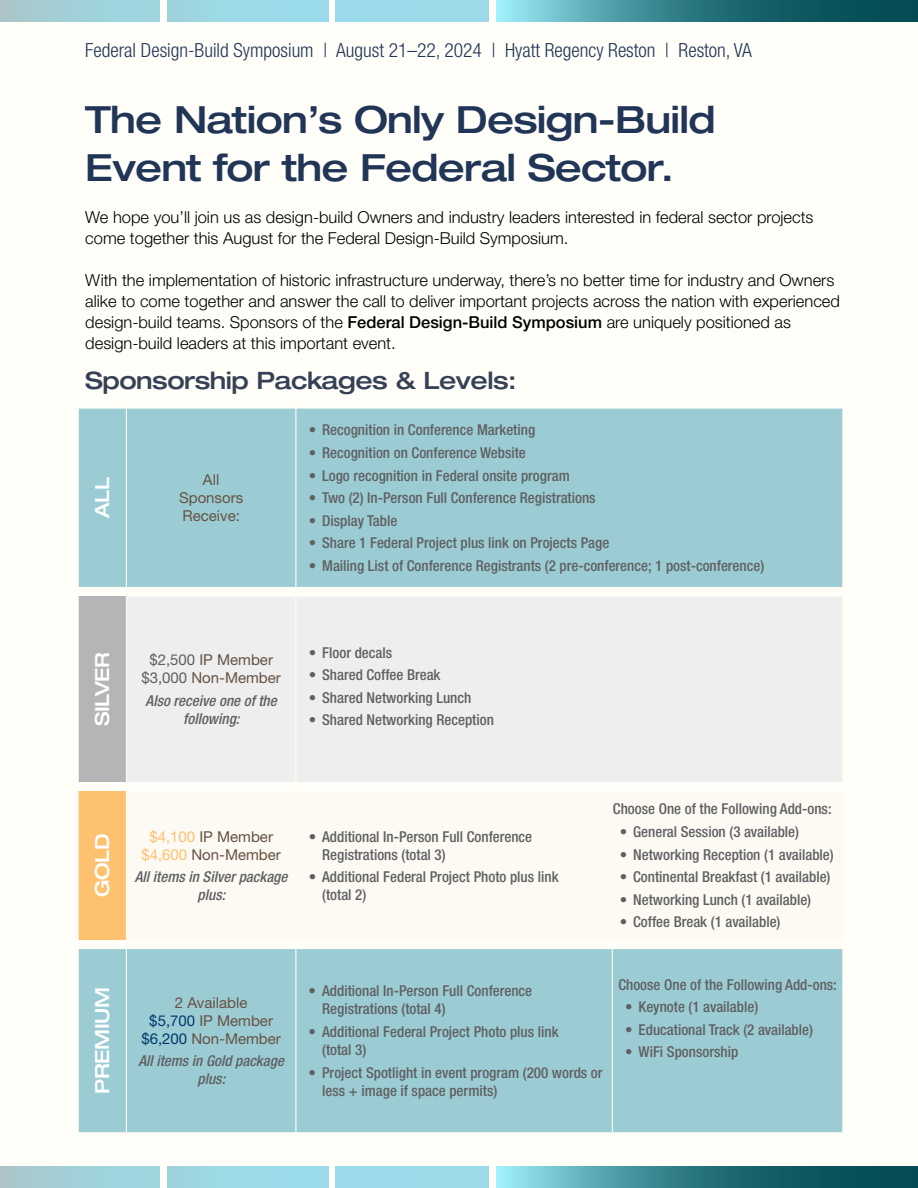
<style>
.page{position:relative;width:918px;height:1188px;background:#fffef9}
.page>*{position:absolute;margin:0;border:0;box-sizing:border-box;transform-origin:0 0}
.t1{font:500 expanded 37.5px/48.6px "Helvetica Neue LT Std";letter-spacing:-.02em;color:#213556}
.t2{font:500 expanded 24px "Helvetica Neue LT Std";letter-spacing:-.02em;color:#364156}
.t3{font:300 condensed 19.5px "Helvetica Neue LT Std";color:#213556}
.t4{font:500 expanded 19.5px "Helvetica Neue LT Std";letter-spacing:-.02em;color:#fff}
.t5{font:300 16.5px/21px "Helvetica Neue LT Std";color:#000}
.t6{font:500 condensed 15px/18px "Helvetica Neue LT Std";color:#5f6062}
.t7{font:15px/18px "Helvetica Neue LT Std";color:#665243;text-align:center}
.t8{font:italic 500 condensed 15px/18px "Helvetica Neue LT Std";color:#5f6062;text-align:center}
.s1{font-weight:500}
.s2{color:#5f6062}
.s3{color:#fdc170}
.s4{color:#00396f}
</style>
<div class="page">
<img style="left:496px;top:1167px;width:422px;height:21px">
<div style="left:336px;top:1167px;width:152px;height:21px;background:#9cdaea"></div>
<div style="left:168px;top:1167px;width:160px;height:21px;background:#9cdae8"></div>
<div style="left:0;top:1167px;width:160px;height:21px;background:linear-gradient(to right,#a9c7cb,#9bd8e4)"></div>
<div style="left:79px;top:409px;width:763px;height:178px;background:#9cccd3"></div>
<div style="left:78px;top:597px;width:48px;height:185px;background:#b3b5b7"></div>
<div style="left:127px;top:597px;width:715px;height:185px;background:#eeeeef"></div>
<div style="left:78px;top:791px;width:48px;height:148px;background:#fdc170"></div>
<div style="left:79px;top:949px;width:763px;height:183px;background:#9cccd3"></div>
<hr style="left:78px;top:409px;width:1px;height:178px;background:#fffdf2">
<hr style="left:78px;top:597px;width:1px;height:185px;background:#fffdf2">
<hr style="left:126px;top:597px;width:1px;height:185px;background:#fffdf2">
<hr style="left:295px;top:597px;width:1px;height:185px;background:#fffdf2">
<hr style="left:842px;top:597px;width:1px;height:185px;background:#fffdf2">
<hr style="left:78px;top:791px;width:1px;height:148px;background:#fffdf2">
<hr style="left:126px;top:791px;width:1px;height:148px;background:#fffdf2">
<hr style="left:295px;top:791px;width:1px;height:148px;background:#fffdf2">
<hr style="left:612px;top:791px;width:1px;height:148px;background:#fffdf2">
<hr style="left:842px;top:791px;width:1px;height:148px;background:#fffdf2">
<hr style="left:78px;top:949px;width:1px;height:183px;background:#fffdf2">
<hr style="left:126px;top:409px;width:1px;height:178px;background:#fffdf2">
<hr style="left:295px;top:409px;width:1px;height:178px;background:#fffdf2">
<hr style="left:842px;top:409px;width:1px;height:178px;background:#fffdf2">
<hr style="left:126px;top:949px;width:1px;height:183px;background:#fffdf2">
<hr style="left:295px;top:949px;width:1px;height:183px;background:#fffdf2">
<hr style="left:612px;top:949px;width:1px;height:183px;background:#fffdf2">
<hr style="left:842px;top:949px;width:1px;height:183px;background:#fffdf2">
<img style="left:496px;top:0;width:422px;height:21px">
<div style="left:336px;top:0;width:152px;height:21px;background:#9cdaea"></div>
<div style="left:168px;top:0;width:160px;height:21px;background:#9cdae8"></div>
<div style="left:0;top:0;width:160px;height:21px;background:linear-gradient(to right,#a9c7cb,#9bd8e4)"></div>
<h3 class="t3" style="left:85px;top:39px;width:668px">Federal Design-Build Symposium | August 21–22, 2024 | Hyatt Regency Reston | Reston, VA</h3>
<h1 class="t1" style="left:85px;top:94px;width:632px">The Nation’s Only Design-Build<br>Event for the Federal Sector.</h1>
<p class="t5" style="left:85px;top:207px;width:730px">We hope you’ll join us as design-build Owners and industry leaders interested in federal sector projects come together this August for the Federal Design-Build Symposium.</p>
<p class="t5" style="left:85px;top:269px;width:756px">With the implementation of historic infrastructure underway, there’s no better time for industry and Owners alike to come together and answer the call to deliver important projects across the nation with experienced design-build teams. Sponsors of the <span class="s1">Federal Design-Build Symposium</span> are uniquely positioned as design-build leaders at this important event.</p>
<h2 class="t2" style="left:85px;top:365px;width:433px">Sponsorship Packages &amp; Levels:</h2>
<h3 class="t4" style="left:90px;top:518px;width:42px;rotate:-90deg">ALL</h3>
<p class="t7" style="left:179px;top:470px;width:66px">All<br>Sponsors<br>Receive:</p>
<p class="t6" style="left:309px;top:421px;width:228px">• Recognition in Conference Marketing</p>
<p class="t6" style="left:309px;top:443px;width:219px">• Recognition on Conference Website</p>
<p class="t6" style="left:309px;top:466px;width:263px">• Logo recognition in Federal onsite program</p>
<p class="t6" style="left:309px;top:489px;width:288px">• Two (2) In-Person Full Conference Registrations</p>
<p class="t6" style="left:309px;top:511px;width:90px">• Display Table</p>
<p class="t6" style="left:309px;top:534px;width:302px">• Share 1 Federal Project plus link on Projects Page</p>
<p class="t6" style="left:309px;top:556px;width:457px">• Mailing List of Conference Registrants (2 pre-conference; 1 post-conference)</p>
<h3 class="t4" style="left:90px;top:726px;width:76px;rotate:-90deg">SILVER</h3>
<p class="t7" style="left:141px;top:651px;width:141px"><span class="s2">$2,500</span> IP Member <span class="s2">$3,000</span> Non-Member</p>
<p class="t8" style="left:146px;top:692px;width:133px">Also receive one of the following:</p>
<p class="t6" style="left:309px;top:643px;width:85px">• Floor decals</p>
<p class="t6" style="left:309px;top:666px;width:133px">• Shared Coffee Break</p>
<p class="t6" style="left:309px;top:688px;width:164px">• Shared Networking Lunch</p>
<p class="t6" style="left:309px;top:711px;width:187px">• Shared Networking Reception</p>
<h3 class="t4" style="left:90px;top:897px;width:65px;rotate:-90deg">GOLD</h3>
<p class="t7" style="left:141px;top:827px;width:141px"><span class="s3">$4,100</span> IP Member <span class="s3">$4,600</span> Non-Member</p>
<p class="t8" style="left:135px;top:868px;width:154px">All items in Silver package plus:</p>
<h3 class="t4" style="left:90px;top:1094px;width:109px;rotate:-90deg">PREMIUM</h3>
<p class="t7" style="left:141px;top:993px;width:141px">2 Available<br><span class="s4">$5,700</span> IP Member <span class="s4">$6,200</span> Non-Member</p>
<p class="t8" style="left:138px;top:1052px;width:147px">All items in Gold package plus:</p>
<p class="t6" style="left:322px;top:827px;width:212px;text-indent:-14px">• Additional In-Person Full Conference<br>Registrations (total 3)</p>
<p class="t6" style="left:322px;top:868px;width:238px;text-indent:-14px">• Additional Federal Project Photo plus link (total 2)</p>
<p class="t6" style="left:613px;top:800px;width:220px">Choose One of the Following Add-ons:</p>
<p class="t6" style="left:620px;top:822px;width:181px">• General Session (3 available)</p>
<p class="t6" style="left:620px;top:845px;width:216px">• Networking Reception (1 available)</p>
<p class="t6" style="left:620px;top:868px;width:212px">• Continental Breakfast (1 available)</p>
<p class="t6" style="left:620px;top:890px;width:193px">• Networking Lunch (1 available)</p>
<p class="t6" style="left:620px;top:913px;width:162px">• Coffee Break (1 available)</p>
<p class="t6" style="left:322px;top:982px;width:212px;text-indent:-14px">• Additional In-Person Full Conference<br>Registrations (total 4)</p>
<p class="t6" style="left:322px;top:1022px;width:238px;text-indent:-14px">• Additional Federal Project Photo plus link (total 3)</p>
<p class="t6" style="left:322px;top:1063px;width:282px;text-indent:-14px">• Project Spotlight in event program (200 words or less + image if space permits)</p>
<p class="t6" style="left:618px;top:975px;width:220px">Choose One of the Following Add-ons:</p>
<p class="t6" style="left:625px;top:998px;width:135px">• Keynote (1 available)</p>
<p class="t6" style="left:625px;top:1020px;width:189px">• Educational Track (2 available)</p>
<p class="t6" style="left:625px;top:1043px;width:115px">• WiFi Sponsorship</p>
</div>
